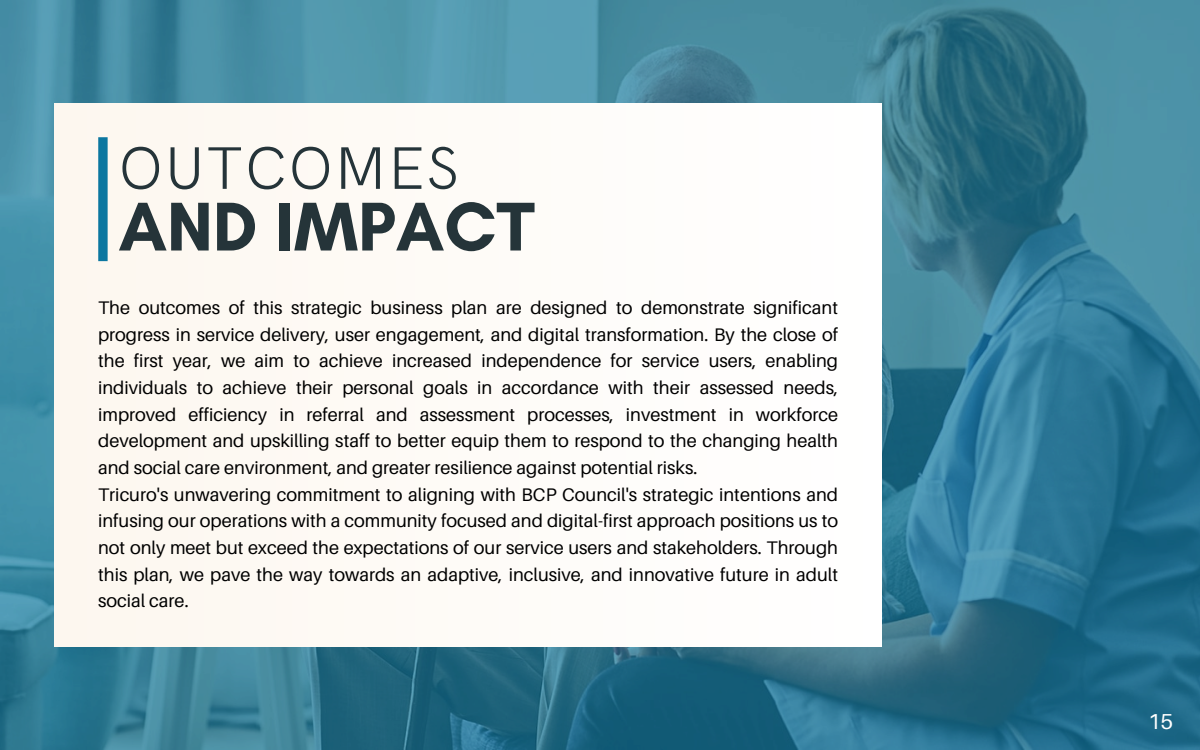
<style>
.page{position:relative;width:1200px;height:750px;background:#fff}
.page>*{position:absolute;margin:0;border:0;box-sizing:border-box;transform-origin:0 0}
.t1{font:700 70.25px "Glacial Indifference";color:#253439}
.t2{font:300 60.19px "HK Grotesk";letter-spacing:.035em;color:#253439}
.t3{font:21.62px "Aileron";color:#fff}
.t4{font:18.25px/26.7px "Aileron";color:#000;text-align:justify}
</style>
<div class="page">
<img style="left:0;top:0;width:1200px;height:750px">
<div style="left:54px;top:103px;width:828px;height:544px;background:#fefbf7"></div>
<div style="left:98px;top:137px;width:10px;height:124px;background:#0b77a0"></div>
<p class="t2" style="left:119px;top:135px;width:342px">OUTCOMES</p>
<p class="t1" style="left:119px;top:184px;width:418px">AND IMPACT</p>
<h2 class="t4" style="left:98px;top:294px;width:741px">The outcomes of this strategic business plan are designed to demonstrate significant progress in service delivery, user engagement, and digital transformation. By the close of the first year, we aim to achieve increased independence for service users, enabling individuals to achieve their personal goals in accordance with their assessed needs, improved efficiency in referral and assessment processes, investment in workforce development and upskilling staff to better equip them to respond to the changing health and social care environment, and greater resilience against potential risks.</h2>
<h1 class="t4" style="left:98px;top:480px;width:741px">Tricuro's unwavering commitment to aligning with BCP Council's strategic intentions and infusing our operations with a community focused and digital-first approach positions us to not only meet but exceed the expectations of our service users and stakeholders. Through this plan, we pave the way towards an adaptive, inclusive, and innovative future in adult social care.</h1>
<p class="t3" style="left:1148px;top:708px;width:27px">15</p>
</div>
